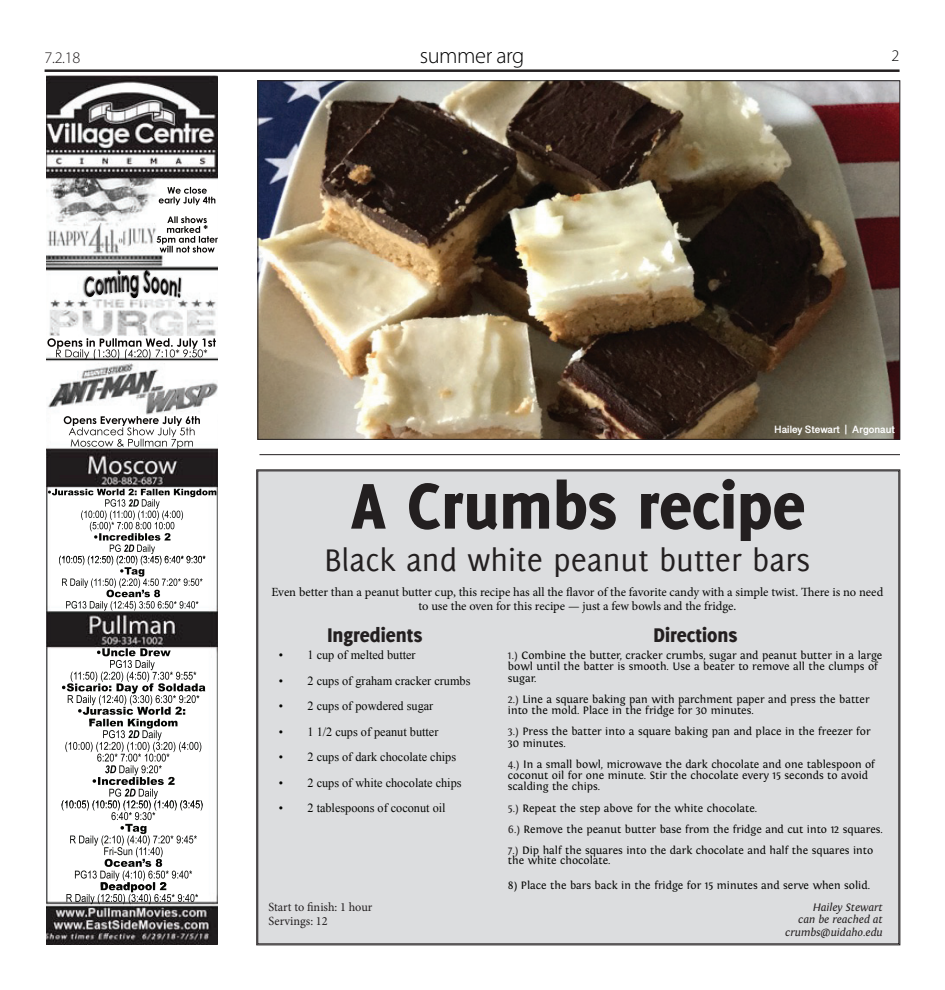
<style>
.page{position:relative;width:945px;height:990px;background:#fff}
.page>*{position:absolute;margin:0;border:0;box-sizing:border-box;transform-origin:0 0}
.t1{font:800 70.62px "Delicious";color:#231f20}
.t2{font:34.25px "Delicious";color:#231f20}
.t3{font:300 22.5px "Myriad Pro";letter-spacing:-.02em;color:#000}
.t4{font:800 21.62px "Delicious";color:#231f20}
.t5{font:300 16.25px "Myriad Pro";color:#231f20}
.t6{font:300 16.25px "Myriad Pro";color:#000}
.t7{font:12.5px "Times New Roman";color:#040503}
.t8{font:12.5px/14.9px "Minion Pro";letter-spacing:-.005em;color:#040503;text-align:center}
.t9{font:12.5px/13.8px "Minion Pro";color:#231f20}
.t10{font:11.25px/11.2px "Fontin";color:#040503}
.t11{font:italic 11.25px/12.5px "Fontin";color:#231f20;text-align:right}
.t12{font:700 8.75px "Gujarati Sangam MN";color:#fff}
.s1{color:#231f20}
.s2{font-style:italic;color:#231f20}
</style>
<div class="page">
<hr style="left:45px;top:69px;width:855px;height:3px;background:#231f20">
<img style="left:47px;top:76px;width:171px;height:869px">
<img style="left:105px;top:269px;width:45px;height:29px">
<hr style="left:259px;top:454px;width:641px;height:1px;background:#231f20">
<img style="left:260px;top:83px;width:638px;height:355px">
<div style="left:257px;top:470px;width:643px;height:475px;background:#dcdddf"></div>
<p class="t5" style="left:45px;top:47px;width:37px">7.2.18</p>
<p class="t3" style="left:420px;top:42px;width:106px">summer arg</p>
<p class="t6" style="left:892px;top:46px;width:9px">2</p>
<p class="t12" style="left:774px;top:425px;width:122px">Hailey Stewart | Argonaut</p>
<p class="t1" style="left:351px;top:465px;width:456px">A Crumbs recipe</p>
<p class="t2" style="left:324px;top:540px;width:488px">Black and white peanut butter bars</p>
<p class="t8" style="left:271px;top:584px;width:613px">Even better than a peanut butter cup, this recipe has all the flavor of the favorite candy with a simple twist. There is no need to use the oven for this recipe — just a few bowls and the fridge.</p>
<p class="t4" style="left:327px;top:623px;width:96px">Ingredients</p>
<p class="t4" style="left:653px;top:623px;width:85px">Directions</p>
<p class="t7" style="left:279px;top:647px;width:138px">• 1 cup of melted butter</p>
<p class="t7" style="left:279px;top:672px;width:193px">• 2 cups of graham cracker crumbs</p>
<p class="t7" style="left:279px;top:698px;width:156px">• 2 cups of powdered sugar</p>
<p class="t7" style="left:279px;top:723px;width:161px">• 1 1/2 cups of peanut butter</p>
<p class="t7" style="left:279px;top:749px;width:179px">• 2 cups of dark chocolate chips</p>
<p class="t7" style="left:279px;top:774px;width:184px">• 2 cups of white chocolate chips</p>
<p class="t7" style="left:279px;top:800px;width:168px">• 2 tablespoons of coconut oil</p>
<p class="t9" style="left:269px;top:900px;width:105px">Start to finish: 1 hour<br>Servings: 12</p>
<p class="t10" style="left:508px;top:650px;width:376px"><span class="s1">1.)</span> Combine the butter, cracker crumbs, sugar and peanut butter in a large bowl until the batter is smooth. Use a beater to remove all the clumps of sugar.</p>
<p class="t10" style="left:508px;top:693px;width:363px"><span class="s1">2.)</span> Line a square baking pan with parchment paper and press the batter into the mold. Place in the fridge for 30 minutes.</p>
<p class="t10" style="left:508px;top:726px;width:364px"><span class="s1">3.)</span> Press the batter into a square baking pan and place in the freezer for<br>30 minutes.</p>
<p class="t10" style="left:508px;top:758px;width:369px"><span class="s1">4.)</span> In a small bowl, microwave the dark chocolate and one tablespoon of coconut oil for one minute. Stir the chocolate every 15 seconds to avoid scalding the chips.</p>
<p class="t10" style="left:508px;top:797px;width:377px;line-height:21.2px"><span class="s1">5.)</span> Repeat the step above for the white chocolate.<br><span class="s1">6.)</span> Remove the peanut butter base from the fridge and cut into 12 squares.<br><span class="s1">7.)</span> Dip half the squares into the dark chocolate and half the squares into</p>
<p class="t10" style="left:508px;top:855px;width:104px">the white chocolate.</p>
<p class="t10" style="left:813px;top:874px;width:71px;line-height:21.8px;text-indent:-305px">8) Place the bars back in the fridge for 15 minutes and serve when solid.<br><span class="s2">Hailey Stewart</span></p>
<p class="t11" style="left:785px;top:913px;width:99px">can be reached at crumbs@uidaho.edu</p>
</div>
